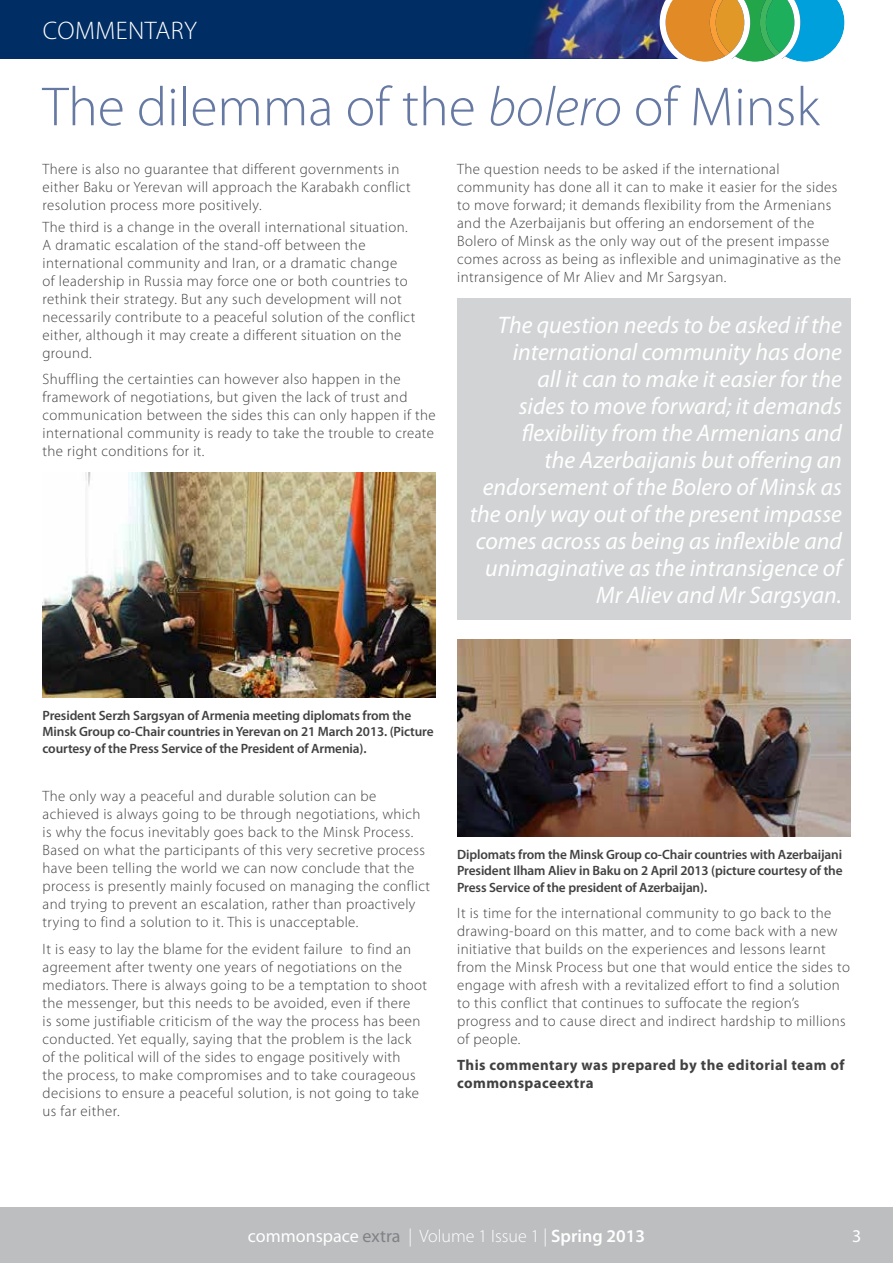
<style>
.page{position:relative;width:893px;height:1263px;background:#fff}
.page>*{position:absolute;margin:0;border:0;box-sizing:border-box;transform-origin:0 0}
.t1{font:300 55.5px "Myriad Pro";color:#6679a3}
.t2{font:300 25.5px "Myriad Pro";color:#fff}
.t3{font:italic 24px/27px "Myriad Pro";color:#fff;text-align:right}
.t4{font:300 18px "Myriad Pro";color:#fff}
.t5{font:18px "Myriad Pro";color:#fff}
.t6{font:300 15px/18px "Myriad Pro";letter-spacing:.03em;color:#414142}
.t7{font:700 15px/18px "Myriad Pro";letter-spacing:.03em;color:#414142}
.t8{font:600 13.5px/16.5px "Myriad Pro";letter-spacing:-.01em;color:#414142}
.s1{font-style:italic}
.s2{font-weight:400}
.s3{font-weight:400;color:#808285}
.s4{font-weight:600}
</style>
<div class="page">
<div style="left:0;top:0;width:823px;height:59px;background:#002d63"></div>
<div style="left:0;top:1208px;width:893px;height:55px;background:#bcbec0"></div>
<img style="left:530px;top:0;width:130px;height:59px">
<svg style="left:660px;top:0;width:185px;height:62px;background:#85aa81"></svg>
<img style="left:457px;top:640px;width:393px;height:197px">
<img style="left:43px;top:472px;width:393px;height:226px">
<div style="left:457px;top:298px;width:393px;height:321px;background:#d1d3d4"></div>
<h2 class="t2" style="left:43px;top:16px;width:32px">Commentary</h2>
<h1 class="t1" style="left:43px;top:76px;width:779px">The dilemma of the <span class="s1">bolero</span> of Minsk</h1>
<p class="t6" style="left:43px;top:160px;width:370px">There is also no guarantee that different governments in either Baku or Yerevan will approach the Karabakh conflict resolution process more positively.</p>
<p class="t6" style="left:43px;top:218px;width:374px">The third is a change in the overall international situation.<br>A dramatic escalation of the stand-off between the international community and Iran, or a dramatic change<br>of leadership in Russia may force one or both countries to rethink their strategy. But any such development will not necessarily contribute to a peaceful solution of the conflict either, although it may create a different situation on the ground.</p>
<p class="t6" style="left:43px;top:371px;width:395px">Shuffling the certainties can however also happen in the framework of negotiations, but given the lack of trust and communication between the sides this can only happen if the international community is ready to take the trouble to create the right conditions for it.</p>
<p class="t6" style="left:457px;top:160px;width:385px">The question needs to be asked if the international community has done all it can to make it easier for the sides to move forward; it demands flexibility from the Armenians and the Azerbaijanis but offering an endorsement of the Bolero of Minsk as the only way out of the present impasse comes across as being as inflexible and unimaginative as the intransigence of Mr Aliev and Mr Sargsyan.</p>
<p class="t3" style="left:470px;top:312px;width:374px">The question needs to be asked if the international community has done<br>all it can to make it easier for the<br>sides to move forward; it demands flexibility from the Armenians and<br>the Azerbaijanis but offering an endorsement of the Bolero of Minsk as the only way out of the present impasse comes across as being as inflexible and unimaginative as the intransigence of Mr Aliev and Mr Sargsyan.</p>
<p class="t8" style="left:43px;top:707px;width:393px">President Serzh Sargsyan of Armenia meeting diplomats from the<br>Minsk Group co-Chair countries in Yerevan on 21 March 2013. (Picture courtesy of the Press Service of the President of Armenia).</p>
<p class="t6" style="left:43px;top:787px;width:389px">The only way a peaceful and durable solution can be achieved is always going to be through negotiations, which is why the focus inevitably goes back to the Minsk Process.<br>Based on what the participants of this very secretive process have been telling the world we can now conclude that the process is presently mainly focused on managing the conflict and trying to prevent an escalation, rather than proactively trying to find a solution to it. This is unacceptable.</p>
<p class="t6" style="left:43px;top:940px;width:386px">It is easy to lay the blame for the evident failure to find an agreement after twenty one years of negotiations on the mediators. There is always going to be a temptation to shoot the messenger, but this needs to be avoided, even if there<br>is some justifiable criticism of the way the process has been conducted. Yet equally, saying that the problem is the lack of the political will of the sides to engage positively with<br>the process, to make compromises and to take courageous decisions to ensure a peaceful solution, is not going to take us far either.</p>
<p class="t8" style="left:457px;top:846px;width:387px;text-align:justify">Diplomats from the Minsk Group co-Chair countries with Azerbaijani President Ilham Aliev in Baku on 2 April 2013 (picture courtesy of the Press Service of the president of Azerbaijan).</p>
<p class="t6" style="left:457px;top:904px;width:394px">It is time for the international community to go back to the drawing-board on this matter, and to come back with a new initiative that builds on the experiences and lessons learnt from the Minsk Process but one that would entice the sides to engage with afresh with a revitalized effort to find a solution to this conflict that continues to suffocate the region’s progress and to cause direct and indirect hardship to millions of people.</p>
<p class="t7" style="left:457px;top:1056px;width:389px">This commentary was prepared by the editorial team of commonspaceextra</p>
<p class="t4" style="left:248px;top:1226px;width:399px"><span class="s2">commonspace</span> <span class="s3">extra</span> | Volume 1 Issue 1 | <span class="s4">Spring 2013</span></p>
<p class="t5" style="left:852px;top:1226px;width:11px">3</p>
</div>
